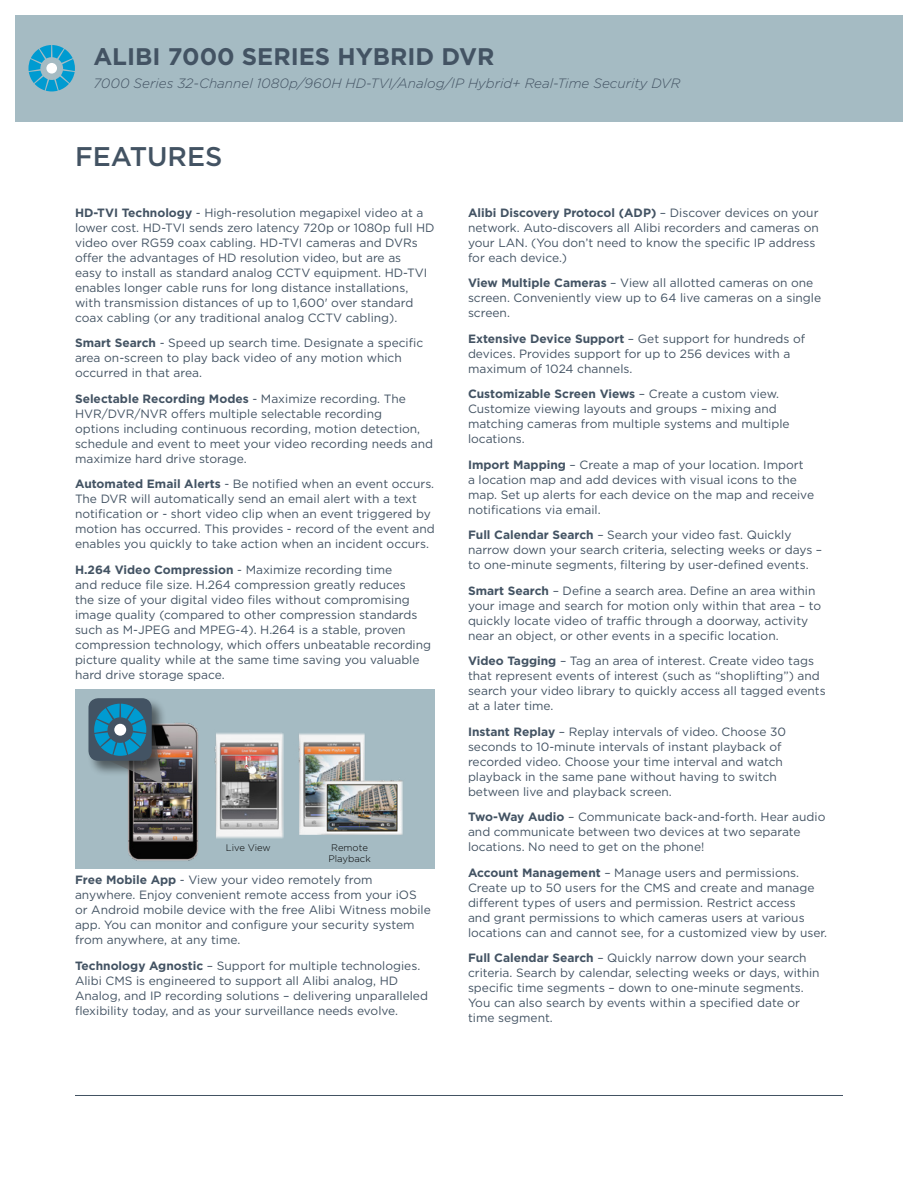
<style>
.page{position:relative;width:918px;height:1188px;background:#fff}
.page>*{position:absolute;margin:0;border:0;box-sizing:border-box;transform-origin:0 0}
.t1{font:500 27px "Gotham";color:#435363}
.t2{font:700 24px "Gotham";color:#435363}
.t3{font:italic 300 13.5px "Gotham";color:#435363}
.t4{font:12px/15px "Gotham";color:#435363}
.t5{font:300 9.6px/10.5px "Gotham";color:#000}
.s1{font-weight:700}
</style>
<div class="page">
<hr style="left:75px;top:1095px;width:768px;height:1px;background:#435363">
<div style="left:0;top:0;width:917px;height:122px;background:#a5bbc3"></div>
<svg style="left:28px;top:45px;width:47px;height:46px"></svg>
<div style="left:75px;top:689px;width:360px;height:180px;background:#a5bbc3"></div>
<img style="left:128px;top:723px;width:70px;height:138px">
<div style="left:87px;top:697px;width:80px;height:79px;background:#000;opacity:.5"></div>
<div style="left:89px;top:698px;width:63px;height:63px;background:#435363;border-radius:10px"></div>
<svg style="left:88px;top:704px;width:75px;height:80px"></svg>
<img style="left:214px;top:733px;width:69px;height:106px">
<img style="left:298px;top:733px;width:105px;height:102px">
<div style="left:0;top:0;width:15px;height:1188px;background:#fff"></div>
<div style="left:903px;top:0;width:15px;height:1188px;background:#fff"></div>
<div style="left:0;top:0;width:918px;height:15px;background:#fff"></div>
<h2 class="t2" style="left:93px;top:41px;width:403px">ALIBI 7000 SERIES HYBRID DVR</h2>
<p class="t3" style="left:93px;top:75px;width:589px">7000 Series 32-Channel 1080p/960H HD-TVI/Analog/IP Hybrid+ Real-Time Security DVR</p>
<h1 class="t1" style="left:75px;top:138px;width:149px">FEATURES</h1>
<p class="t4" style="left:75px;top:205px;width:361px"><span class="s1">HD-TVI Technology</span> - High-resolution megapixel video at a lower cost. HD-TVI sends zero latency 720p or 1080p full HD video over RG59 coax cabling. HD-TVI cameras and DVRs offer the advantages of HD resolution video, but are as<br>easy to install as standard analog CCTV equipment. HD-TVI enables longer cable runs for long distance installations, with transmission distances of up to 1,600' over standard coax cabling (or any traditional analog CCTV cabling).</p>
<p class="t4" style="left:75px;top:335px;width:350px"><span class="s1">Smart Search</span> - Speed up search time. Designate a specific area on-screen to play back video of any motion which occurred in that area.</p>
<p class="t4" style="left:75px;top:391px;width:360px"><span class="s1">Selectable Recording Modes</span> - Maximize recording. The HVR/DVR/NVR offers multiple selectable recording<br>options including continuous recording, motion detection, schedule and event to meet your video recording needs and maximize hard drive storage.</p>
<p class="t4" style="left:75px;top:476px;width:361px"><span class="s1">Automated Email Alerts</span> - Be notified when an event occurs.<br>The DVR will automatically send an email alert with a text notification or - short video clip when an event triggered by motion has occurred. This provides - record of the event and enables you quickly to take action when an incident occurs.</p>
<p class="t4" style="left:75px;top:562px;width:358px"><span class="s1">H.264 Video Compression</span> - Maximize recording time<br>and reduce file size. H.264 compression greatly reduces<br>the size of your digital video files without compromising image quality (compared to other compression standards such as M-JPEG and MPEG-4). H.264 is a stable, proven compression technology, which offers unbeatable recording picture quality while at the same time saving you valuable hard drive storage space.</p>
<p class="t5" style="left:226px;top:842px;width:46px">Live View</p>
<p class="t5" style="left:329px;top:842px;width:44px">Remote<br>Playback</p>
<p class="t4" style="left:75px;top:872px;width:357px"><span class="s1">Free Mobile App</span> - View your video remotely from anywhere. Enjoy convenient remote access from your iOS or Android mobile device with the free Alibi Witness mobile app. You can monitor and configure your security system from anywhere, at any time.</p>
<p class="t4" style="left:75px;top:958px;width:354px"><span class="s1">Technology Agnostic</span> – Support for multiple technologies.<br>Alibi CMS is engineered to support all Alibi analog, HD Analog, and IP recording solutions – delivering unparalleled flexibility today, and as your surveillance needs evolve.</p>
<p class="t4" style="left:468px;top:205px;width:352px"><span class="s1">Alibi Discovery Protocol (ADP)</span> – Discover devices on your network. Auto-discovers all Alibi recorders and cameras on your LAN. (You don’t need to know the specific IP address for each device.)</p>
<p class="t4" style="left:468px;top:275px;width:355px"><span class="s1">View Multiple Cameras</span> – View all allotted cameras on one screen. Conveniently view up to 64 live cameras on a single screen.</p>
<p class="t4" style="left:468px;top:331px;width:339px"><span class="s1">Extensive Device Support</span> – Get support for hundreds of devices. Provides support for up to 256 devices with a maximum of 1024 channels.</p>
<p class="t4" style="left:468px;top:386px;width:323px"><span class="s1">Customizable Screen Views</span> – Create a custom view.<br>Customize viewing layouts and groups – mixing and matching cameras from multiple systems and multiple locations.</p>
<p class="t4" style="left:468px;top:457px;width:348px"><span class="s1">Import Mapping</span> – Create a map of your location. Import<br>a location map and add devices with visual icons to the map. Set up alerts for each device on the map and receive notifications via email.</p>
<p class="t4" style="left:468px;top:527px;width:356px"><span class="s1">Full Calendar Search</span> – Search your video fast. Quickly narrow down your search criteria, selecting weeks or days – to one-minute segments, filtering by user-defined events.</p>
<p class="t4" style="left:468px;top:583px;width:355px"><span class="s1">Smart Search</span> – Define a search area. Define an area within your image and search for motion only within that area – to quickly locate video of traffic through a doorway, activity near an object, or other events in a specific location.</p>
<p class="t4" style="left:468px;top:653px;width:359px"><span class="s1">Video Tagging</span> – Tag an area of interest. Create video tags that represent events of interest (such as “shoplifting”) and search your video library to quickly access all tagged events at a later time.</p>
<p class="t4" style="left:468px;top:724px;width:320px"><span class="s1">Instant Replay</span> – Replay intervals of video. Choose 30 seconds to 10-minute intervals of instant playback of recorded video. Choose your time interval and watch playback in the same pane without having to switch between live and playback screen.</p>
<p class="t4" style="left:468px;top:809px;width:359px"><span class="s1">Two-Way Audio</span> – Communicate back-and-forth. Hear audio and communicate between two devices at two separate locations. No need to get on the phone!</p>
<p class="t4" style="left:468px;top:865px;width:361px"><span class="s1">Account Management</span> – Manage users and permissions.<br>Create up to 50 users for the CMS and create and manage different types of users and permission. Restrict access<br>and grant permissions to which cameras users at various locations can and cannot see, for a customized view by user.</p>
<p class="t4" style="left:468px;top:950px;width:353px"><span class="s1">Full Calendar Search</span> – Quickly narrow down your search criteria. Search by calendar, selecting weeks or days, within specific time segments – down to one-minute segments.<br>You can also search by events within a specified date or time segment.</p>
</div>
